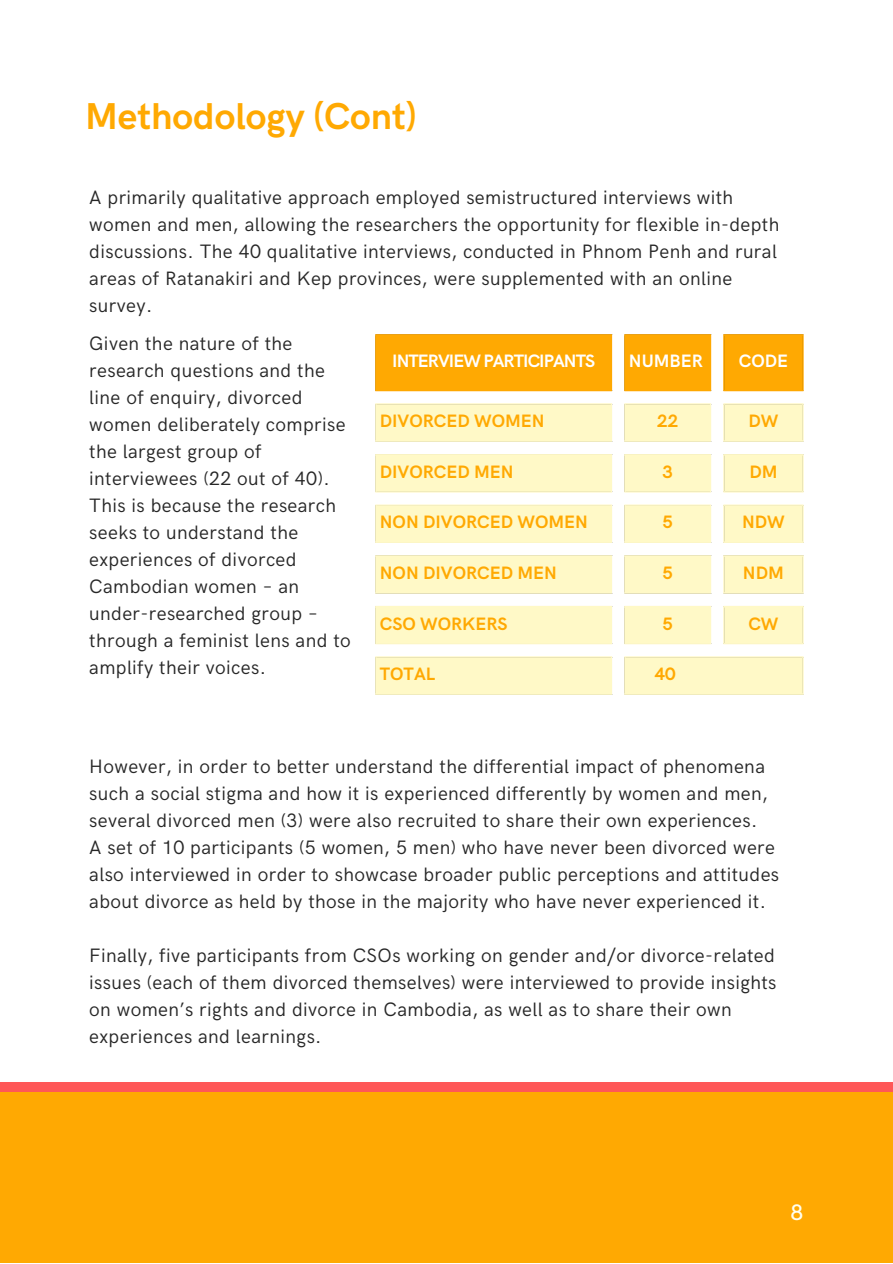
<style>
.page{position:relative;width:893px;height:1264px;background:#fff}
.page>*{position:absolute;margin:0;border:0;box-sizing:border-box;transform-origin:0 0}
.t1{font:700 37.5px "HK Grotesk";color:#ffa902}
.t2{font:500 22.5px "HK Grotesk";color:#ffffef}
.t3{font:19.5px/27px "HK Grotesk";letter-spacing:.02em;color:#272727}
.t4{font:700 18px "HK Grotesk";color:#ffa902}
.t5{font:700 18px "HK Grotesk";letter-spacing:-.05em;color:#fff}
</style>
<div class="page">
<div style="left:0;top:1081px;width:892px;height:152px;background:#ff5757"></div>
<div style="left:0;top:1092px;width:892px;height:170px;background:#ffa902"></div>
<div style="left:376px;top:334px;width:426px;height:57px;background:#ffa902"></div>
<svg style="left:375px;top:404px;width:428px;height:289px;fill:#fff9c7"></svg>
<hr style="left:375px;top:335px;width:1px;height:55px;background:#ffa902">
<hr style="left:611px;top:335px;width:1px;height:55px;background:#ffa902">
<hr style="left:375px;top:334px;width:237px;height:1px;background:#ffa902">
<hr style="left:375px;top:390px;width:237px;height:1px;background:#ffa902">
<hr style="left:624px;top:335px;width:1px;height:55px;background:#ffa902">
<hr style="left:710px;top:335px;width:1px;height:55px;background:#ffa902">
<hr style="left:624px;top:334px;width:87px;height:1px;background:#ffa902">
<hr style="left:624px;top:390px;width:87px;height:1px;background:#ffa902">
<hr style="left:723px;top:335px;width:1px;height:55px;background:#ffa902">
<hr style="left:802px;top:335px;width:1px;height:55px;background:#ffa902">
<hr style="left:723px;top:334px;width:80px;height:1px;background:#ffa902">
<hr style="left:723px;top:390px;width:80px;height:1px;background:#ffa902">
<hr style="left:375px;top:404px;width:1px;height:36px;background:#fff9c7">
<hr style="left:611px;top:404px;width:1px;height:36px;background:#fff9c7">
<hr style="left:375px;top:403px;width:237px;height:1px;background:#fff9c7">
<hr style="left:375px;top:440px;width:237px;height:2px;background:#fff9c7">
<hr style="left:624px;top:404px;width:1px;height:36px;background:#fff9c7">
<hr style="left:710px;top:404px;width:1px;height:36px;background:#fff9c7">
<hr style="left:624px;top:403px;width:87px;height:1px;background:#fff9c7">
<hr style="left:624px;top:440px;width:87px;height:2px;background:#fff9c7">
<hr style="left:723px;top:404px;width:1px;height:36px;background:#fff9c7">
<hr style="left:802px;top:404px;width:1px;height:36px;background:#fff9c7">
<hr style="left:723px;top:403px;width:80px;height:1px;background:#fff9c7">
<hr style="left:723px;top:440px;width:80px;height:2px;background:#fff9c7">
<hr style="left:375px;top:455px;width:1px;height:36px;background:#fff9c7">
<hr style="left:611px;top:455px;width:1px;height:36px;background:#fff9c7">
<hr style="left:375px;top:454px;width:237px;height:1px;background:#fff9c7">
<hr style="left:375px;top:491px;width:237px;height:1px;background:#fff9c7">
<hr style="left:624px;top:455px;width:1px;height:36px;background:#fff9c7">
<hr style="left:710px;top:455px;width:1px;height:36px;background:#fff9c7">
<hr style="left:624px;top:454px;width:87px;height:1px;background:#fff9c7">
<hr style="left:624px;top:491px;width:87px;height:1px;background:#fff9c7">
<hr style="left:723px;top:455px;width:1px;height:36px;background:#fff9c7">
<hr style="left:802px;top:455px;width:1px;height:36px;background:#fff9c7">
<hr style="left:723px;top:454px;width:80px;height:1px;background:#fff9c7">
<hr style="left:723px;top:491px;width:80px;height:1px;background:#fff9c7">
<hr style="left:375px;top:506px;width:1px;height:36px;background:#fff9c7">
<hr style="left:611px;top:506px;width:1px;height:36px;background:#fff9c7">
<hr style="left:375px;top:504px;width:237px;height:2px;background:#fff9c7">
<hr style="left:375px;top:542px;width:237px;height:1px;background:#fff9c7">
<hr style="left:624px;top:506px;width:1px;height:36px;background:#fff9c7">
<hr style="left:710px;top:506px;width:1px;height:36px;background:#fff9c7">
<hr style="left:624px;top:504px;width:87px;height:2px;background:#fff9c7">
<hr style="left:624px;top:542px;width:87px;height:1px;background:#fff9c7">
<hr style="left:723px;top:506px;width:1px;height:36px;background:#fff9c7">
<hr style="left:802px;top:506px;width:1px;height:36px;background:#fff9c7">
<hr style="left:723px;top:504px;width:80px;height:2px;background:#fff9c7">
<hr style="left:723px;top:542px;width:80px;height:1px;background:#fff9c7">
<hr style="left:375px;top:556px;width:1px;height:36px;background:#fff9c7">
<hr style="left:611px;top:556px;width:1px;height:36px;background:#fff9c7">
<hr style="left:375px;top:555px;width:237px;height:1px;background:#fff9c7">
<hr style="left:375px;top:592px;width:237px;height:1px;background:#fff9c7">
<hr style="left:624px;top:556px;width:1px;height:36px;background:#fff9c7">
<hr style="left:710px;top:556px;width:1px;height:36px;background:#fff9c7">
<hr style="left:624px;top:555px;width:87px;height:1px;background:#fff9c7">
<hr style="left:624px;top:592px;width:87px;height:1px;background:#fff9c7">
<hr style="left:723px;top:556px;width:1px;height:36px;background:#fff9c7">
<hr style="left:802px;top:556px;width:1px;height:36px;background:#fff9c7">
<hr style="left:723px;top:555px;width:80px;height:1px;background:#fff9c7">
<hr style="left:723px;top:592px;width:80px;height:1px;background:#fff9c7">
<hr style="left:375px;top:607px;width:1px;height:36px;background:#fff9c7">
<hr style="left:611px;top:607px;width:1px;height:36px;background:#fff9c7">
<hr style="left:375px;top:606px;width:237px;height:1px;background:#fff9c7">
<hr style="left:375px;top:643px;width:237px;height:1px;background:#fff9c7">
<hr style="left:624px;top:607px;width:1px;height:36px;background:#fff9c7">
<hr style="left:710px;top:607px;width:1px;height:36px;background:#fff9c7">
<hr style="left:624px;top:606px;width:87px;height:1px;background:#fff9c7">
<hr style="left:624px;top:643px;width:87px;height:1px;background:#fff9c7">
<hr style="left:723px;top:607px;width:1px;height:36px;background:#fff9c7">
<hr style="left:802px;top:607px;width:1px;height:36px;background:#fff9c7">
<hr style="left:723px;top:606px;width:80px;height:1px;background:#fff9c7">
<hr style="left:723px;top:643px;width:80px;height:1px;background:#fff9c7">
<hr style="left:375px;top:657px;width:1px;height:36px;background:#fff9c7">
<hr style="left:611px;top:657px;width:1px;height:36px;background:#fff9c7">
<hr style="left:375px;top:656px;width:237px;height:1px;background:#fff9c7">
<hr style="left:375px;top:693px;width:237px;height:1px;background:#fff9c7">
<hr style="left:624px;top:657px;width:1px;height:36px;background:#fff9c7">
<hr style="left:802px;top:657px;width:1px;height:36px;background:#fff9c7">
<hr style="left:624px;top:656px;width:179px;height:1px;background:#fff9c7">
<hr style="left:624px;top:693px;width:179px;height:1px;background:#fff9c7">
<p class="t1" style="left:85px;top:95px;width:333px">Methodology (Cont)</p>
<p class="t3" style="left:89px;top:184px;width:691px">A primarily qualitative approach employed semistructured interviews with women and men, allowing the researchers the opportunity for flexible in-depth discussions. The 40 qualitative interviews, conducted in Phnom Penh and rural areas of Ratanakiri and Kep provinces, were supplemented with an online survey.</p>
<p class="t3" style="left:89px;top:331px;width:263px">Given the nature of the research questions and the line of enquiry, divorced women deliberately comprise the largest group of interviewees (22 out of 40).<br>This is because the research seeks to understand the experiences of divorced<br>Cambodian women – an under-researched group – through a feminist lens and to amplify their voices.</p>
<p class="t5" style="left:392px;top:351px;width:204px">INTERVIEW PARTICIPANTS</p>
<p class="t5" style="left:629px;top:351px;width:75px">NUMBER</p>
<p class="t5" style="left:738px;top:351px;width:51px">CODE</p>
<p class="t4" style="left:380px;top:411px;width:166px">DIVORCED WOMEN</p>
<p class="t4" style="left:657px;top:411px;width:22px">22</p>
<p class="t4" style="left:748px;top:411px;width:31px">DW</p>
<p class="t4" style="left:380px;top:461px;width:135px">DIVORCED MEN</p>
<p class="t4" style="left:662px;top:461px;width:12px">3</p>
<p class="t4" style="left:749px;top:461px;width:30px">DM</p>
<p class="t4" style="left:380px;top:512px;width:209px">NON DIVORCED WOMEN</p>
<p class="t4" style="left:662px;top:512px;width:12px">5</p>
<p class="t4" style="left:742px;top:512px;width:44px">NDW</p>
<p class="t4" style="left:380px;top:562px;width:178px">NON DIVORCED MEN</p>
<p class="t4" style="left:662px;top:562px;width:12px">5</p>
<p class="t4" style="left:742px;top:562px;width:42px">NDM</p>
<p class="t4" style="left:380px;top:613px;width:129px">CSO WORKERS</p>
<p class="t4" style="left:662px;top:613px;width:12px">5</p>
<p class="t4" style="left:748px;top:613px;width:32px">CW</p>
<p class="t4" style="left:380px;top:664px;width:57px">TOTAL</p>
<p class="t4" style="left:654px;top:664px;width:22px">40</p>
<p class="t3" style="left:89px;top:753px;width:680px">However, in order to better understand the differential impact of phenomena such a social stigma and how it is experienced differently by women and men, several divorced men (3) were also recruited to share their own experiences.</p>
<p class="t3" style="left:89px;top:834px;width:691px">A set of 10 participants (5 women, 5 men) who have never been divorced were also interviewed in order to showcase broader public perceptions and attitudes about divorce as held by those in the majority who have never experienced it.</p>
<p class="t3" style="left:89px;top:942px;width:688px">Finally, five participants from CSOs working on gender and/or divorce-related issues (each of them divorced themselves) were interviewed to provide insights on women’s rights and divorce in Cambodia, as well as to share their own experiences and learnings.</p>
<p class="t2" style="left:790px;top:1199px;width:14px">8</p>
</div>
